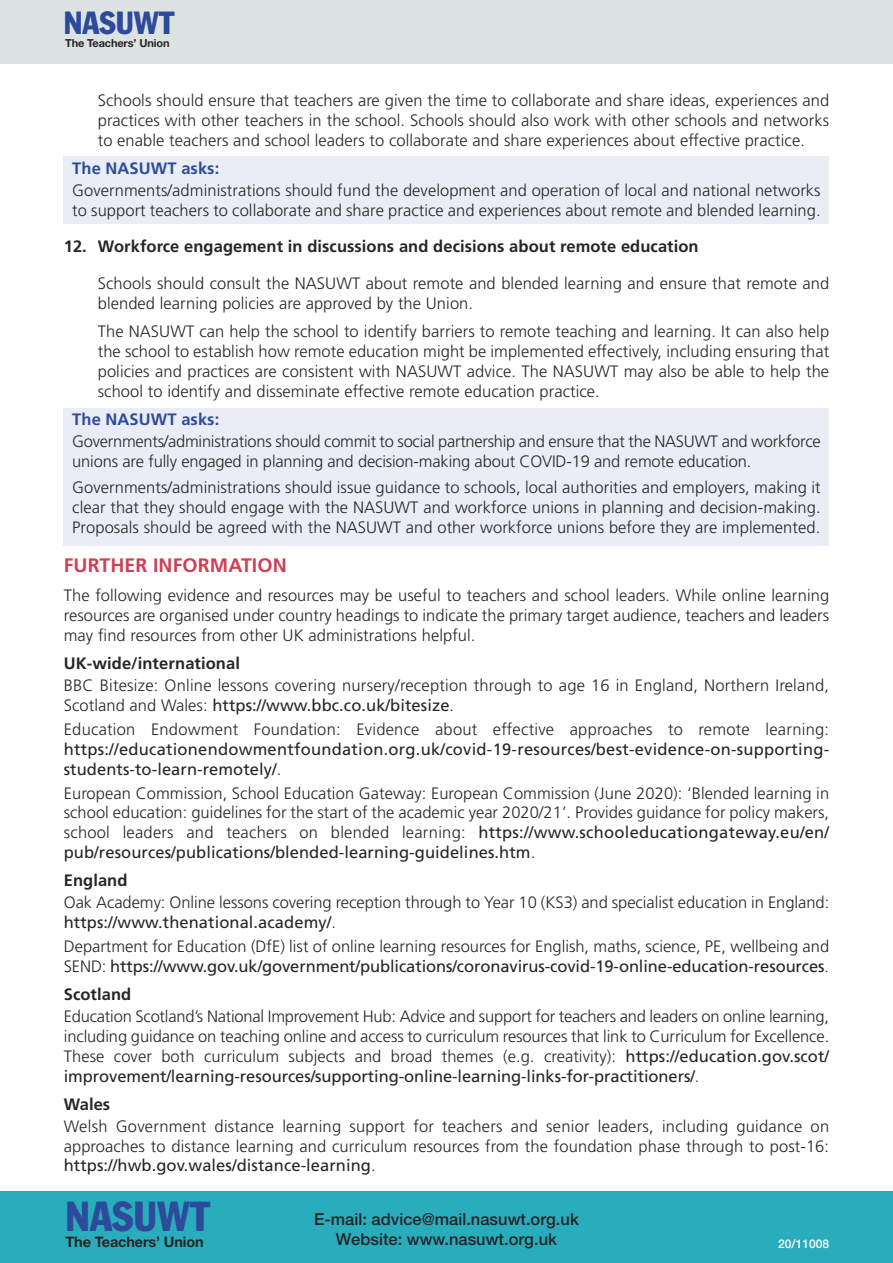
<style>
.page{position:relative;width:893px;height:1263px;background:#fff}
.page>*{position:absolute;margin:0;border:0;box-sizing:border-box;transform-origin:0 0}
.t1{font:condensed 41.25px "Franklin Gothic";color:#2d4b9b}
.t2{font:condensed 31.5px "Franklin Gothic";color:#2d4b9b}
.t3{font:700 19.5px "Frutiger";letter-spacing:.005em;color:#cf4057}
.t4{font:300 16.5px/19.8px "Frutiger";letter-spacing:.005em;color:#272526;text-align:justify}
.t5{font:300 16.5px/19.8px "Frutiger CE";letter-spacing:.005em;color:#272526}
.t6{font:16.5px/19.8px "Frutiger";letter-spacing:.015em;color:#272526;text-align:justify}
.t7{font:300 16.5px/19.8px "Frutiger CE";letter-spacing:-.015em;color:#272526}
.t8{font:700 16.5px "Frutiger";letter-spacing:.005em;color:#272526}
.t9{font:500 16.5px/19.8px "Helvetica Neue";color:#272526;text-align:center}
.t10{font:700 16.5px "Frutiger";letter-spacing:.005em;color:#2d4b9b}
.t11{font:700 14.55px "Helvetica Neue";letter-spacing:-.01em;color:#272526}
.t12{font:500 12px "Helvetica Neue";color:#fff}
.t13{font:700 11.1px "Helvetica Neue";letter-spacing:-.015em;color:#272526}
.s1{font-weight:400}
.s2{font-weight:300}
</style>
<div class="page">
<div style="left:0;top:1191px;width:893px;height:72px;background:#29adbc"></div>
<div style="left:64px;top:408px;width:765px;height:137px;background:#eaedf5"></div>
<div style="left:0;top:0;width:893px;height:64px;background:#dde3e3"></div>
<div style="left:64px;top:157px;width:765px;height:67px;background:#eaedf5"></div>
<p class="t2" style="left:64px;top:12px;width:112px">NASUWT</p>
<p class="t13" style="left:65px;top:39px;width:106px">The Teachers’ Union</p>
<p class="t4" style="left:98px;top:92px;width:733px">Schools should ensure that teachers are given the time to collaborate and share ideas, experiences and practices with other teachers in the school. Schools should also work with other schools and networks to enable teachers and school leaders to collaborate and share experiences about effective practice.</p>
<p class="t10" style="left:72px;top:161px;width:149px">The NASUWT asks:</p>
<p class="t5" style="left:72px;top:181px;width:750px">Governments/administrations should fund the development and operation of local and national networks to support teachers to collaborate and share practice and experiences about remote and blended learning.</p>
<p class="t8" style="left:64px;top:240px;width:636px">12. Workforce engagement in discussions and decisions about remote education</p>
<p class="t4" style="left:98px;top:275px;width:733px">Schools should consult the NASUWT about remote and blended learning and ensure that remote and blended learning policies are approved by the Union.</p>
<p class="t4" style="left:98px;top:323px;width:733px">The NASUWT can help the school to identify barriers to remote teaching and learning. It can also help the school to establish how remote education might be implemented effectively, including ensuring that policies and practices are consistent with NASUWT advice. The NASUWT may also be able to help the school to identify and disseminate effective remote education practice.</p>
<p class="t10" style="left:72px;top:413px;width:149px">The NASUWT asks:</p>
<p class="t7" style="left:72px;top:433px;width:750px">Governments/administrations should commit to social partnership and ensure that the NASUWT and workforce unions are fully engaged in planning and decision-making about COVID-19 and remote education.</p>
<p class="t5" style="left:72px;top:479px;width:750px;text-align:justify">Governments/administrations should issue guidance to schools, local authorities and employers, making it clear that they should engage with the NASUWT and workforce unions in planning and decision-making.<br>Proposals should be agreed with the NASUWT and other workforce unions before they are implemented.</p>
<p class="t3" style="left:64px;top:557px;width:225px">FURTHER INFORMATION</p>
<p class="t4" style="left:64px;top:587px;width:767px">The following evidence and resources may be useful to teachers and school leaders. While online learning resources are organised under country headings to indicate the primary target audience, teachers and leaders may find resources from other UK administrations helpful.</p>
<p class="t8" style="left:64px;top:657px;width:178px">UK-wide/international</p>
<p class="t4" style="left:64px;top:677px;width:767px">BBC Bitesize: Online lessons covering nursery/reception through to age 16 in England, Northern Ireland,<br>Scotland and Wales: <span class="s1">https://www.bbc.co.uk/bitesize</span>.</p>
<p class="t6" style="left:64px;top:721px;width:767px"><span class="s2">Education Endowment Foundation: Evidence about effective approaches to remote learning: </span>https://educationendowmentfoundation.org.uk/covid-19-resources/best-evidence-on-supporting&shy;students-to-learn-remotely/<span class="s2">.</span></p>
<p class="t4" style="left:64px;top:784px;width:767px">European Commission, School Education Gateway: European Commission (June 2020): ‘Blended learning in school education: guidelines for the start of the academic year 2020/21’. Provides guidance for policy makers, school leaders and teachers on blended learning: <span class="s1">https://www.schooleducationgateway.eu/en/ pub/resources/publications/blended-learning-guidelines.htm</span>.</p>
<p class="t8" style="left:64px;top:874px;width:65px">England</p>
<p class="t4" style="left:64px;top:894px;width:767px">Oak Academy: Online lessons covering reception through to Year 10 (KS3) and specialist education in England: <span class="s1">https://www.thenational.academy/</span>.</p>
<p class="t4" style="left:64px;top:938px;width:767px">Department for Education (DfE) list of online learning resources for English, maths, science, PE, wellbeing and<br>SEND: <span class="s1">https://www.gov.uk/government/publications/coronavirus-covid-19-online-education-resources</span>.</p>
<p class="t8" style="left:64px;top:988px;width:69px">Scotland</p>
<p class="t4" style="left:64px;top:1008px;width:767px">Education Scotland’s National Improvement Hub: Advice and support for teachers and leaders on online learning, including guidance on teaching online and access to curriculum resources that link to Curriculum for Excellence.<br>These cover both curriculum subjects and broad themes (e.g. creativity): <span class="s1">https://education.gov.scot/ improvement/learning-resources/supporting-online-learning-links-for-practitioners/</span>.</p>
<p class="t8" style="left:64px;top:1097px;width:48px">Wales</p>
<p class="t4" style="left:64px;top:1117px;width:767px">Welsh Government distance learning support for teachers and senior leaders, including guidance on approaches to distance learning and curriculum resources from the foundation phase through to post-16: <span class="s1">https://hwb.gov.wales/distance-learning</span>.</p>
<p class="t1" style="left:66px;top:1202px;width:146px">NASUWT</p>
<p class="t11" style="left:66px;top:1236px;width:140px">The Teachers’ Union</p>
<p class="t9" style="left:314px;top:1211px;width:266px">E-mail: advice@mail.nasuwt.org.uk<br>Website: www.nasuwt.org.uk</p>
<p class="t12" style="left:778px;top:1239px;width:52px">20/11008</p>
</div>
